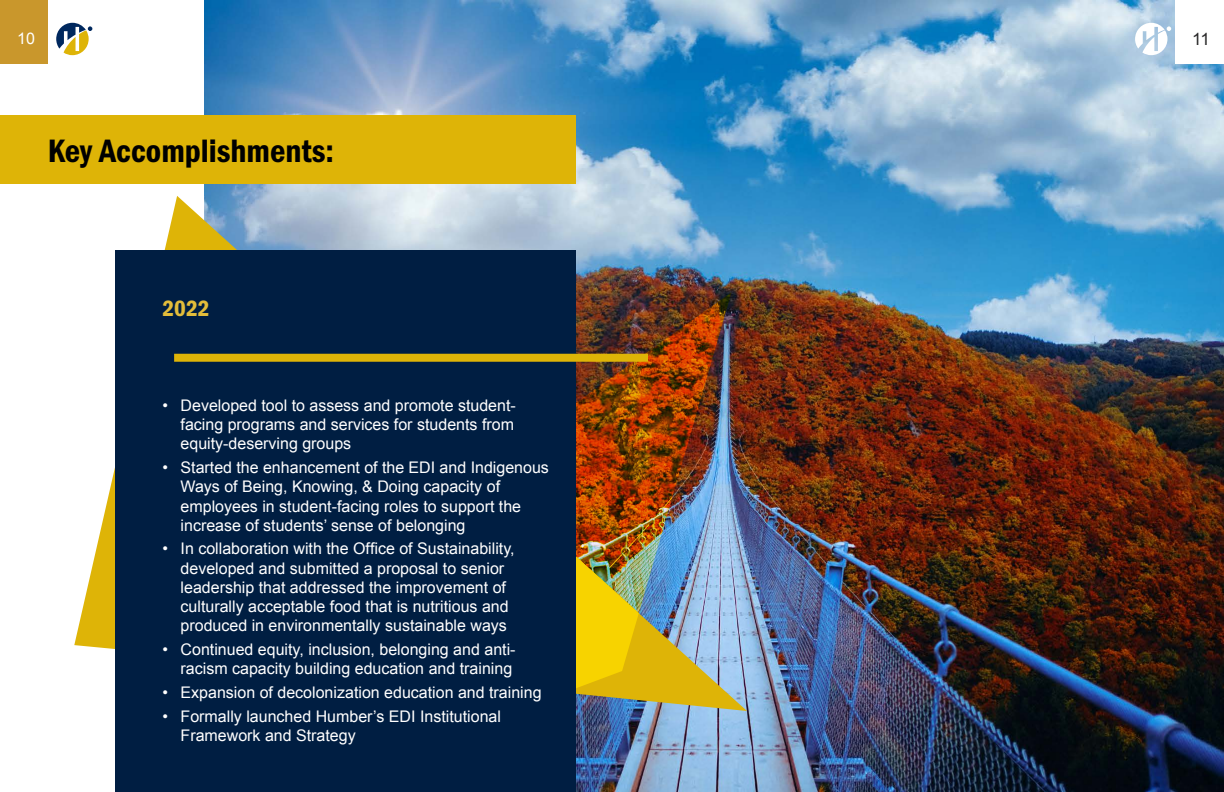
<style>
.page{position:relative;width:1224px;height:792px;background:#fff}
.page>*{position:absolute;margin:0;border:0;box-sizing:border-box;transform-origin:0 0}
.t1{font:600 condensed 33.6px "Franklin Gothic";color:#000}
.t2{font:600 condensed 23px "Franklin Gothic";color:#e3bd3a}
.t3{font:17px "Arial";color:#292829}
.t4{font:16px/19.2px "Arial";color:#fff}
</style>
<div class="page">
<img style="left:204px;top:0;width:1020px;height:792px">
<img style="left:74px;top:196px;width:673px;height:515px">
<img style="left:576px;top:292px;width:156px;height:500px">
<div style="left:0;top:0;width:48px;height:64px;background:#c9972c"></div>
<div style="left:1176px;top:0;width:48px;height:64px;background:#fff"></div>
<svg style="left:1135px;top:23px;width:36px;height:32px"></svg>
<svg style="left:56px;top:23px;width:36px;height:32px"></svg>
<div style="left:0;top:115px;width:576px;height:68px;background:#deb407"></div>
<div style="left:115px;top:251px;width:461px;height:541px;background:#001e42"></div>
<div style="left:174px;top:354px;width:474px;height:8px;background:#deb407"></div>
<p class="t4" style="left:17px;top:29px;width:19px">10</p>
<p class="t3" style="left:1192px;top:28px;width:19px">11</p>
<h1 class="t1" style="left:48px;top:132px;width:288px">Key Accomplishments:</h1>
<h2 class="t2" style="left:163px;top:295px;width:49px">2022</h2>
<p class="t4" style="left:181px;top:396px;width:337px;text-align:justify;text-indent:-18px">• Developed tool to assess and promote student&shy;facing programs and services for students from equity-deserving groups</p>
<p class="t4" style="left:181px;top:458px;width:370px;text-indent:-18px">• Started the enhancement of the EDI and Indigenous Ways of Being, Knowing, &amp; Doing capacity of employees in student-facing roles to support the increase of students’ sense of belonging</p>
<p class="t4" style="left:181px;top:539px;width:336px;text-indent:-18px">• In collaboration with the Office of Sustainability, developed and submitted a proposal to senior leadership that addressed the improvement of culturally acceptable food that is nutritious and produced in environmentally sustainable ways</p>
<p class="t4" style="left:163px;top:640px;width:355px;text-align:right">• Continued equity, inclusion, belonging and anti&shy;racism capacity building education and training</p>
<p class="t4" style="left:163px;top:683px;width:381px">• Expansion of decolonization education and training</p>
<p class="t4" style="left:181px;top:706px;width:322px;text-indent:-18px">• Formally launched Humber’s EDI Institutional<br>Framework and Strategy</p>
</div>
